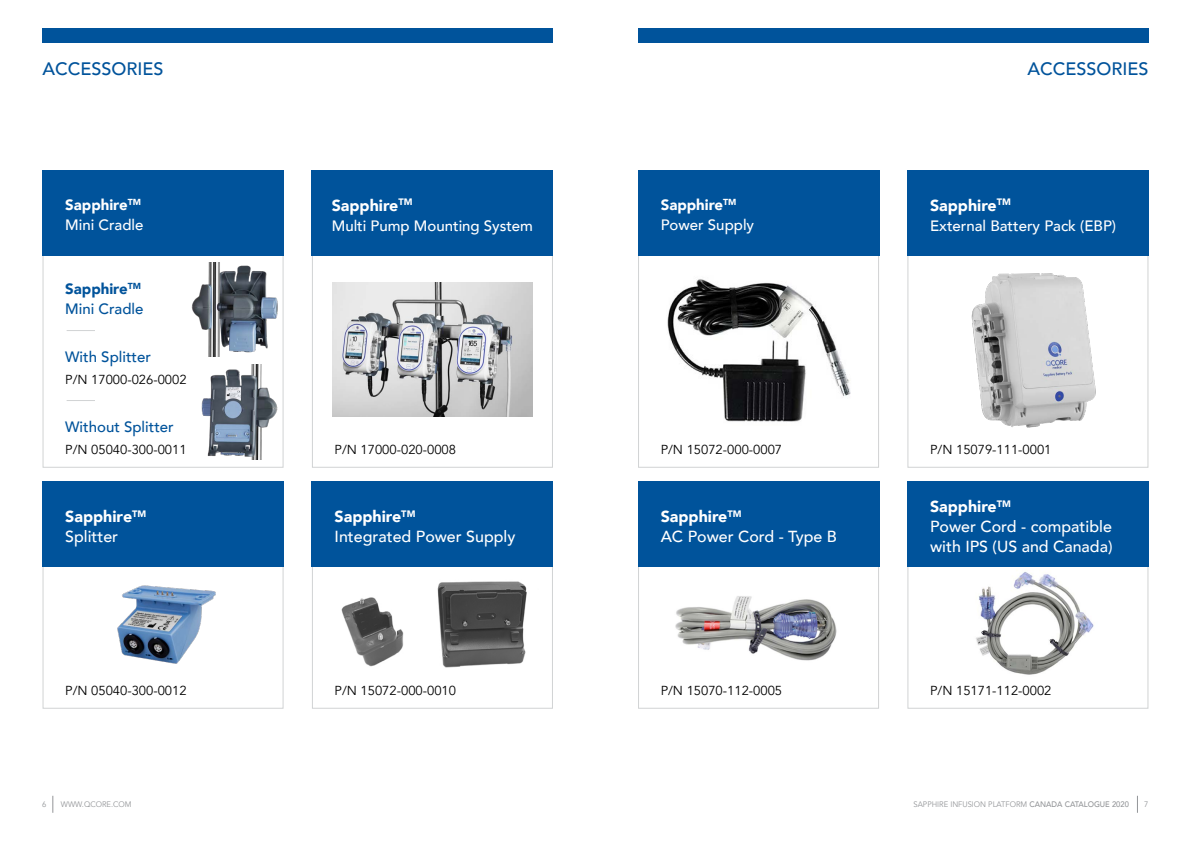
<style>
.page{position:relative;width:1191px;height:842px;background:#fff}
.page>*{position:absolute;margin:0;border:0;box-sizing:border-box;transform-origin:0 0}
.t1{font:500 18px "Avenir";color:#00539b}
.t2{font:500 16px/20px "Avenir";color:#fff}
.t3{font:900 16px/19.3px "Avenir";color:#fff}
.t4{font:500 15px/20px "Avenir";color:#fff}
.t5{font:500 15px/20px "Avenir";color:#00539b}
.t6{font:13px "Avenir";color:#000}
.t7{font:8px "Avenir";color:#939598;scale:.95 1}
.s1{font-weight:900}
.s2{font-weight:500}
</style>
<div class="page">
<div style="left:43px;top:28px;width:510px;height:15px;background:#00539b"></div>
<div style="left:638px;top:28px;width:510px;height:15px;background:#00539b"></div>
<img style="left:976px;top:572px;width:118px;height:103px">
<img style="left:675px;top:596px;width:162px;height:65px">
<img style="left:437px;top:581px;width:90px;height:87px">
<img style="left:341px;top:597px;width:63px;height:70px">
<img style="left:667px;top:279px;width:184px;height:143px">
<div style="left:638px;top:528px;width:241px;height:181px;border:1px solid #d1d3d4"></div>
<div style="left:312px;top:528px;width:241px;height:181px;border:1px solid #d1d3d4"></div>
<div style="left:638px;top:482px;width:241px;height:85px;background:#00539b"></div>
<div style="left:312px;top:482px;width:241px;height:85px;background:#00539b"></div>
<div style="left:907px;top:528px;width:241px;height:181px;border:1px solid #d1d3d4"></div>
<div style="left:907px;top:482px;width:241px;height:85px;background:#00539b"></div>
<img style="left:332px;top:282px;width:201px;height:134px">
<div style="left:312px;top:170px;width:241px;height:85px;background:#00539b"></div>
<div style="left:907px;top:170px;width:241px;height:85px;background:#00539b"></div>
<img style="left:961px;top:255px;width:142px;height:173px">
<div style="left:638px;top:170px;width:241px;height:85px;background:#00539b"></div>
<div style="left:43px;top:528px;width:240px;height:181px;border:1px solid #d1d3d4"></div>
<div style="left:43px;top:482px;width:240px;height:85px;background:#00539b"></div>
<div style="left:43px;top:170px;width:240px;height:85px;background:#00539b"></div>
<svg style="left:67px;top:330px;width:28px;height:1px"></svg>
<svg style="left:67px;top:400px;width:28px;height:1px"></svg>
<img style="left:117px;top:585px;width:99px;height:79px">
<img style="left:191px;top:262px;width:87px;height:95px">
<img style="left:201px;top:364px;width:77px;height:96px">
<svg style="left:1137px;top:796px;width:1px;height:17px"></svg>
<svg style="left:52px;top:796px;width:1px;height:17px"></svg>
<h1 class="t1" style="left:43px;top:53px;width:123px">ACCESSORIES</h1>
<h1 class="t1" style="left:1027px;top:53px;width:123px">ACCESSORIES</h1>
<p class="t4" style="left:65px;top:194px;width:80px"><span class="s1">Sapphire</span><sup>TM<br></sup>Mini Cradle</p>
<p class="t3" style="left:332px;top:195px;width:82px">Sapphire<sup>TM</sup></p>
<p class="t4" style="left:332px;top:215px;width:203px">Multi Pump Mounting System</p>
<p class="t4" style="left:660px;top:194px;width:95px"><span class="s1">Sapphire</span><sup>TM<br></sup>Power Supply</p>
<p class="t3" style="left:930px;top:195px;width:82px">Sapphire<sup>TM</sup></p>
<p class="t4" style="left:930px;top:215px;width:187px">External Battery Pack (EBP)</p>
<p class="t5" style="left:65px;top:278px;width:80px"><span class="s1">Sapphire</span><sup>TM<br></sup>Mini Cradle</p>
<p class="t5" style="left:65px;top:346px;width:87px">With Splitter</p>
<p class="t6" style="left:65px;top:371px;width:123px">P/N 17000-026-0002</p>
<p class="t5" style="left:65px;top:416px;width:110px">Without Splitter</p>
<p class="t6" style="left:65px;top:441px;width:123px">P/N 05040-300-0011</p>
<p class="t6" style="left:334px;top:441px;width:123px">P/N 17000-020-0008</p>
<p class="t6" style="left:660px;top:441px;width:123px">P/N 15072-000-0007</p>
<p class="t6" style="left:930px;top:441px;width:123px">P/N 15079-111-0001</p>
<p class="t3" style="left:65px;top:507px;width:83px">Sapphire<sup>TM<br></sup><span class="s2">Splitter</span></p>
<p class="t2" style="left:334px;top:506px;width:182px"><span class="s1">Sapphire</span><sup>TM<br></sup>Integrated Power Supply</p>
<p class="t2" style="left:660px;top:506px;width:178px"><span class="s1">Sapphire</span><sup>TM<br></sup>AC Power Cord - Type B</p>
<p class="t2" style="left:930px;top:496px;width:184px"><span class="s1">Sapphire</span><sup>TM<br></sup>Power Cord - compatible with IPS (US and Canada)</p>
<p class="t6" style="left:65px;top:682px;width:123px">P/N 05040-300-0012</p>
<p class="t6" style="left:334px;top:682px;width:123px">P/N 15072-000-0010</p>
<p class="t6" style="left:660px;top:682px;width:123px">P/N 15070-112-0005</p>
<p class="t6" style="left:930px;top:682px;width:123px">P/N 15171-112-0002</p>
<p class="t7" style="left:61px;top:799px;width:76px">WWW.QCORE.COM</p>
<p class="t7" style="left:913px;top:799px;width:228px">SAPPHIRE INFUSION PLATFORM <span class="s2">CANADA CATALOGUE 2020</span></p>
<p class="t7" style="left:42px;top:799px;width:6px">6</p>
<p class="t7" style="left:1144px;top:799px;width:6px">7</p>
</div>
